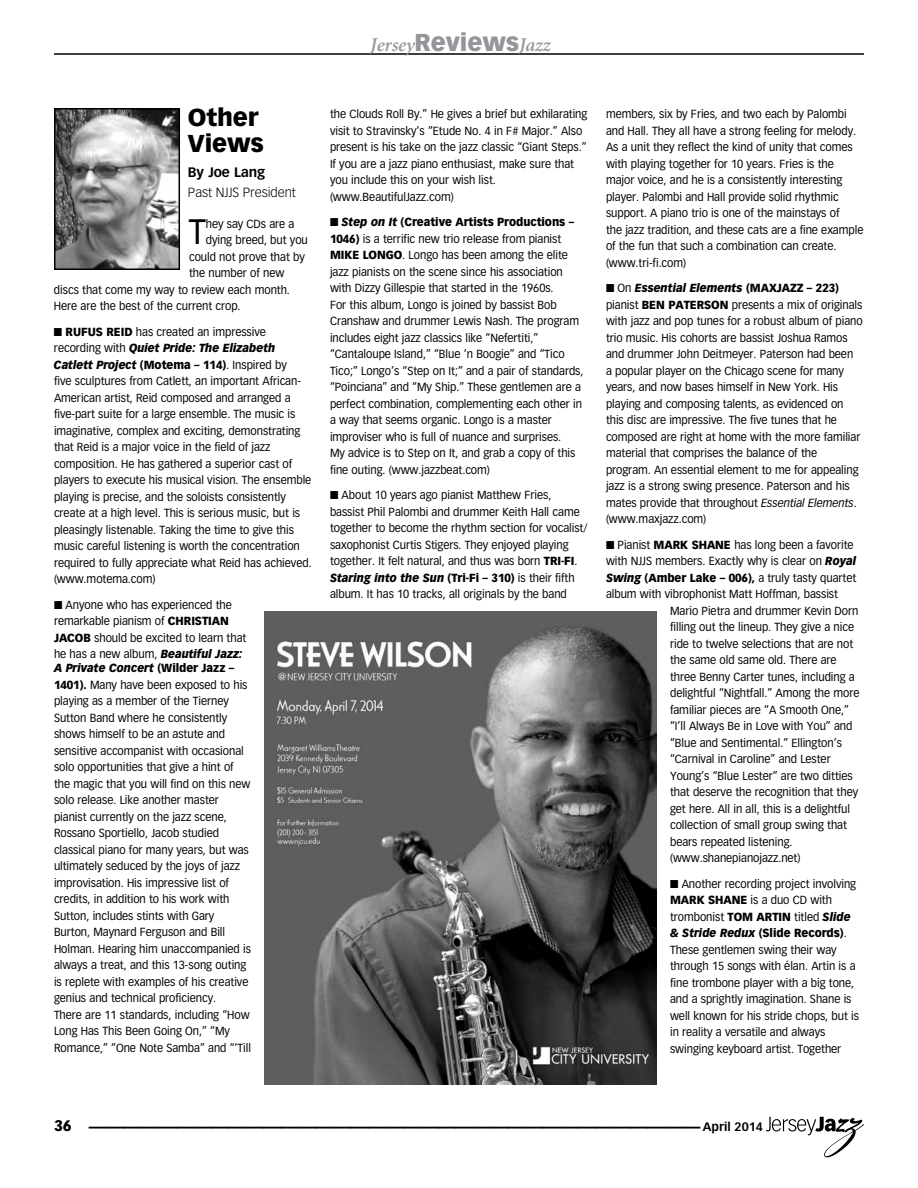
<style>
.page{position:relative;width:918px;height:1188px;background:#fff}
.page>*{position:absolute;margin:0;border:0;box-sizing:border-box;transform-origin:0 0}
.t1{font:700 36px "Vectora LH";color:#000}
.t2{font:34.65px "Vectora LH";color:#000;scale:.95 1}
.t3{font:900 24px/25.5px "Vectora LH";letter-spacing:-.005em;color:#000}
.t4{font:italic 600 19.5px "Minion";letter-spacing:-.005em;color:#939598}
.t5{font:900 15px "Vectora LH";color:#000}
.t6{font:700 13.5px "Vectora LH";letter-spacing:-.005em;color:#000}
.t7{font:300 13.05px "Vectora LH";letter-spacing:-.005em;color:#000}
.t8{font:700 12px "Vectora LH";color:#000}
.t9{font:11.55px/16.5px "Vectora LH";letter-spacing:-.005em;color:#000;scale:.95 1}
.t10{font:italic 900 11.55px "Vectora LH";letter-spacing:-.005em;color:#000;scale:.95 1}
.t11{font:900 11.55px "Vectora LH";letter-spacing:-.005em;color:#000;scale:.95 1}
.s1{font-family:"Vectora LH";font-weight:900;font-style:normal;font-size:24px}
.s2{font-weight:900}
.s3{font-weight:900;font-style:italic}
.s4{font-weight:400;font-style:normal}
.s5{font-style:normal}
.s6{font-weight:400}
.s7{font-style:italic}
</style>
<div class="page">
<svg style="left:766px;top:1117px;width:98px;height:40px"></svg>
<hr style="left:54px;top:54px;width:810px;height:1px;background:#000">
<img style="left:57px;top:111px;width:120px;height:156px">
<div style="left:54px;top:108px;width:126px;height:162px;border:2px solid #000"></div>
<img style="left:265px;top:612px;width:392px;height:473px">
<h3 class="t4" style="left:370px;top:35px;width:182px">Jersey<span class="s1">Reviews</span>Jazz</h3>
<h3 class="t3" style="left:188px;top:105px;width:78px">Other<br>Views</h3>
<p class="t6" style="left:188px;top:164px;width:79px">By Joe Lang</p>
<p class="t7" style="left:188px;top:184px;width:110px">Past NJJS President</p>
<h2 class="t2" style="left:189px;top:212px;width:20px">T</h2>
<p class="t9" style="left:206px;top:216px;width:95px">hey say CDs are a</p>
<p class="t9" style="left:206px;top:232px;width:109px">dying breed, but you</p>
<p class="t9" style="left:189px;top:249px;width:123px">could not prove that by</p>
<p class="t9" style="left:189px;top:265px;width:102px">the number of new</p>
<p class="t9" style="left:54px;top:282px;width:250px">discs that come my way to review each month.</p>
<p class="t9" style="left:54px;top:298px;width:198px">Here are the best of the current crop.</p>
<p class="t9" style="left:54px;top:324px;width:273px">■ <span class="s2">RUFUS REID</span> has created an impressive recording with <span class="s3">Quiet Pride: The Elizabeth Catlett Project</span> <span class="s2">(Motema – 114)</span>. Inspired by<br>five sculptures from Catlett, an important African-American artist, Reid composed and arranged a five-part suite for a large ensemble. The music is imaginative, complex and exciting, demonstrating that Reid is a major voice in the field of jazz composition. He has gathered a superior cast of players to execute his musical vision. The ensemble playing is precise, and the soloists consistently create at a high level. This is serious music, but is pleasingly listenable. Taking the time to give this music careful listening is worth the concentration required to fully appreciate what Reid has achieved. (www.motema.com)</p>
<p class="t9" style="left:54px;top:597px;width:204px">■ Anyone who has experienced the remarkable pianism of <span class="s2">CHRISTIAN JACOB</span> should be excited to learn that he has a new album, <span class="s3">Beautiful Jazz:</span></p>
<p class="t9" style="left:54px;top:660px;width:209px"><span class="s3">A Private Concert</span> <span class="s2">(Wilder Jazz – 1401).</span> Many have been exposed to his playing as a member of the Tierney Sutton Band where he consistently shows himself to be an astute and sensitive accompanist with occasional solo opportunities that give a hint of the magic that you will find on this new solo release. Like another master pianist currently on the jazz scene, Rossano Sportiello, Jacob studied classical piano for many years, but was ultimately seduced by the joys of jazz improvisation. His impressive list of credits, in addition to his work with Sutton, includes stints with Gary Burton, Maynard Ferguson and Bill Holman. Hearing him unaccompanied is always a treat, and this 13-song outing is replete with examples of his creative genius and technical proficiency.<br>There are 11 standards, including “How Long Has This Been Going On,” “My Romance,” “One Note Samba” and “‘Till</p>
<p class="t9" style="left:330px;top:106px;width:273px">the Clouds Roll By.” He gives a brief but exhilarating visit to Stravinsky’s “Etude No. 4 in F# Major.” Also present is his take on the jazz classic “Giant Steps.” If you are a jazz piano enthusiast, make sure that you include this on your wish list. (www.BeautifulJazz.com)</p>
<p class="t9" style="left:330px;top:214px;width:268px">■ <span class="s3">Step on It</span> <span class="s2">(Creative Artists Productions – 1046)</span> is a terrific new trio release from pianist <span class="s2">MIKE LONGO</span>. Longo has been among the elite jazz pianists on the scene since his association with Dizzy Gillespie that started in the 1960s.<br>For this album, Longo is joined by bassist Bob Cranshaw and drummer Lewis Nash. The program includes eight jazz classics like “Nefertiti,” “Cantaloupe Island,” “Blue ‘n Boogie” and “Tico Tico;” Longo’s “Step on It;” and a pair of standards, “Poinciana” and “My Ship.” These gentlemen are a perfect combination, complementing each other in a way that seems organic. Longo is a master improviser who is full of nuance and surprises.<br>My advice is to Step on It, and grab a copy of this fine outing. (www.jazzbeat.com)</p>
<p class="t9" style="left:330px;top:487px;width:273px">■ About 10 years ago pianist Matthew Fries, bassist Phil Palombi and drummer Keith Hall came together to become the rhythm section for vocalist/ saxophonist Curtis Stigers. They enjoyed playing together. It felt natural, and thus was born <span class="s2">TRI-FI</span>.<br><span class="s3">Staring into the Sun</span> <span class="s2">(Tri-Fi – 310)</span> is their fifth album. It has 10 tracks, all originals by the band</p>
<p class="t9" style="left:606px;top:106px;width:273px">members, six by Fries, and two each by Palombi and Hall. They all have a strong feeling for melody.<br>As a unit they reflect the kind of unity that comes with playing together for 10 years. Fries is the major voice, and he is a consistently interesting player. Palombi and Hall provide solid rhythmic support. A piano trio is one of the mainstays of<br>the jazz tradition, and these cats are a fine example of the fun that such a combination can create. (www.tri-fi.com)</p>
<p class="t10" style="left:606px;top:281px;width:194px">■ <span class="s4">On</span> Essential Elements <span class="s5">(MAXJAZZ</span></p>
<p class="t11" style="left:807px;top:281px;width:35px">– 223)</p>
<p class="t11" style="left:606px;top:297px;width:82px"><span class="s6">pianist</span> BEN PATERSO</p>
<p class="t9" style="left:606px;top:297px;width:272px;text-indent:114px"><span class="s2">N</span> presents a mix of originals with jazz and pop tunes for a robust album of piano trio music. His cohorts are bassist Joshua Ramos and drummer John Deitmeyer. Paterson had been<br>a popular player on the Chicago scene for many years, and now bases himself in New York. His playing and composing talents, as evidenced on this disc are impressive. The five tunes that he composed are right at home with the more familiar material that comprises the balance of the program. An essential element to me for appealing jazz is a strong swing presence. Paterson and his mates provide that throughout <span class="s7">Essential Elements</span>. (www.maxjazz.com)</p>
<p class="t9" style="left:606px;top:537px;width:262px">■ Pianist <span class="s2">MARK SHANE</span> has long been a favorite</p>
<p class="t9" style="left:606px;top:553px;width:265px">with NJJS members. Exactly why is clear on <span class="s3">Royal</span></p>
<p class="t9" style="left:606px;top:570px;width:265px"><span class="s3">Swing</span> <span class="s2">(Amber Lake – 006),</span> a truly tasty quartet</p>
<p class="t9" style="left:606px;top:586px;width:246px">album with vibrophonist Matt Hoffman, bassist</p>
<p class="t9" style="left:670px;top:603px;width:200px">Mario Pietra and drummer Kevin Dorn</p>
<p class="t9" style="left:670px;top:619px;width:195px">filling out the lineup. They give a nice</p>
<p class="t9" style="left:670px;top:636px;width:194px">ride to twelve selections that are not</p>
<p class="t9" style="left:670px;top:652px;width:177px">the same old same old. There are</p>
<p class="t9" style="left:670px;top:669px;width:196px">three Benny Carter tunes, including a</p>
<p class="t9" style="left:670px;top:685px;width:201px">delightful “Nightfall.” Among the more</p>
<p class="t9" style="left:670px;top:702px;width:190px">familiar pieces are “A Smooth One,”</p>
<p class="t9" style="left:670px;top:718px;width:193px">“I’ll Always Be in Love with You” and</p>
<p class="t9" style="left:670px;top:735px;width:182px">“Blue and Sentimental.” Ellington’s</p>
<p class="t9" style="left:670px;top:751px;width:171px">“Carnival in Caroline” and Lester</p>
<p class="t9" style="left:670px;top:768px;width:194px">Young’s “Blue Lester” are two ditties</p>
<p class="t9" style="left:670px;top:784px;width:200px">that deserve the recognition that they</p>
<p class="t9" style="left:670px;top:801px;width:191px">get here. All in all, this is a delightful</p>
<p class="t9" style="left:670px;top:817px;width:188px">collection of small group swing that</p>
<p class="t9" style="left:670px;top:834px;width:130px">bears repeated listening.</p>
<p class="t9" style="left:670px;top:850px;width:139px">(www.shanepianojazz.net)</p>
<p class="t9" style="left:670px;top:875px;width:197px">■ Another recording project involving<br><span class="s2">MARK SHANE</span> is a duo CD with trombonist <span class="s2">TOM ART</span></p>
<p class="t9" style="left:670px;top:908px;width:200px;text-indent:109px"><span class="s2">IN</span> titled <span class="s3">Slide &amp; Stride Redux</span> <span class="s2">(S lide Records)</span>.<br>These gentlemen swing their way through 15 songs with élan. Artin is a fine trombone player with a big tone, and a sprightly imagination. Shane is well known for his stride chops, but is in reality a versatile and always swinging keyboard artist. Together</p>
<p class="t5" style="left:54px;top:1117px;width:19px">36</p>
<h1 class="t1" style="left:72px;top:1089px;width:19px">A</h1>
<p class="t8" style="left:703px;top:1120px;width:62px">April 2014</p>
</div>
